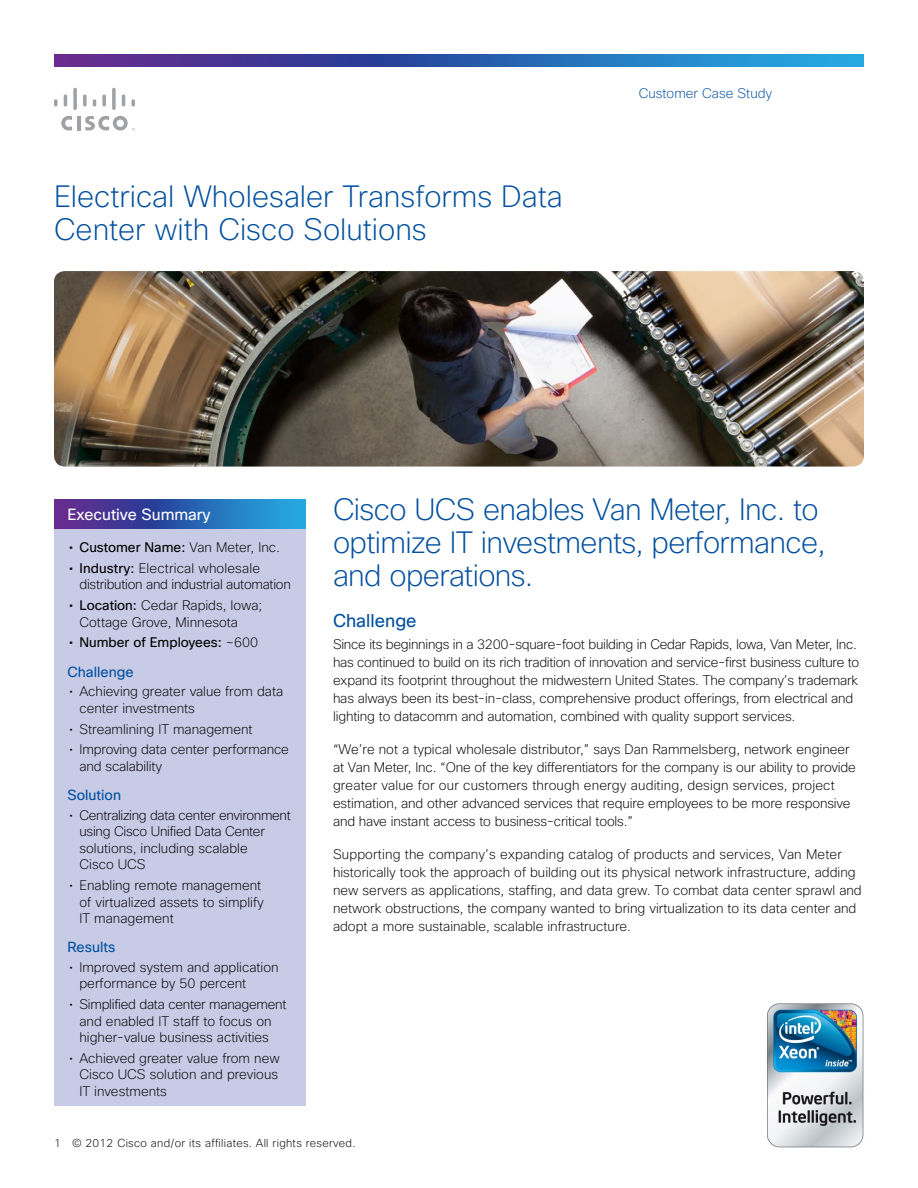
<style>
.page{position:relative;width:918px;height:1188px;background:#fff}
.page>*{position:absolute;margin:0;border:0;box-sizing:border-box;transform-origin:0 0}
.HeadSub{font:200 30px/33px "Cisco Sans";letter-spacing:-.02em;color:#024f9f}
.Head_1{font:200 30px/33px "Cisco Sans";color:#024f9f}
.Subhead_1{font:18px "Cisco Sans";color:#024f9f}
.SidebarTitle{font:15.75px "Cisco Sans";color:#fff}
.SidebarHead{font:14.25px "Cisco Sans";color:#024f9f}
.Body_1{font:200 13.5px/18px "Cisco Sans";color:#000}
.Body_1-2{font:200 13.5px/16.5px "Cisco Sans";letter-spacing:-.02em;color:#000}
.t1{font:13.5px "Cisco Sans";color:#000}
.Page_head_2{font:200 13.5px "Cisco Sans";color:#024f9f}
.Folio{font:200 11.25px "Cisco Sans";letter-spacing:.025em;color:#000}
.s1{font-weight:200}
.s2{font-weight:400}
</style>
<div class="page">
<svg style="left:54px;top:54px;width:810px;height:12px;background:#345eae"></svg>
<hr style="left:77px;top:116px;width:3px;height:14px;background:#9fa1a4">
<svg style="left:61px;top:116px;width:11px;height:14px"></svg>
<svg style="left:54px;top:99px;width:4px;height:7px"></svg>
<svg style="left:64px;top:94px;width:3px;height:12px"></svg>
<svg style="left:73px;top:88px;width:4px;height:22px"></svg>
<svg style="left:83px;top:94px;width:4px;height:12px"></svg>
<svg style="left:93px;top:99px;width:3px;height:7px"></svg>
<svg style="left:102px;top:94px;width:4px;height:12px"></svg>
<svg style="left:112px;top:88px;width:4px;height:22px"></svg>
<svg style="left:122px;top:94px;width:3px;height:12px"></svg>
<svg style="left:131px;top:99px;width:4px;height:7px"></svg>
<svg style="left:85px;top:116px;width:50px;height:14px"></svg>
<div style="left:54px;top:528px;width:252px;height:578px;background:#c7cbe6"></div>
<svg style="left:54px;top:499px;width:252px;height:30px;background:#345eae"></svg>
<img style="left:767px;top:1003px;width:97px;height:145px">
<img style="left:54px;top:271px;width:810px;height:196px">
<p class="Head_1" style="left:54px;top:180px;width:510px">Electrical Wholesaler Transforms Data<br>Center with Cisco Solutions</p>
<p class="Page_head_2" style="left:639px;top:85px;width:135px">Customer Case Study</p>
<p class="SidebarTitle" style="left:68px;top:505px;width:145px">Executive Summary</p>
<p class="t1" style="left:69px;top:539px;width:213px">• Customer Name: <span class="s1">Van Meter, Inc.</span></p>
<p class="Body_1-2" style="left:80px;top:560px;width:213px;text-indent:-10px"><span class="s2">• Industry:</span> Electrical wholesale distribution and industrial automation</p>
<p class="Body_1" style="left:80px;top:597px;width:184px;line-height:16.5px;text-indent:-10px"><span class="s2">• Location:</span> Cedar Rapids, Iowa;<br>Cottage Grove, Minnesota</p>
<p class="t1" style="left:69px;top:634px;width:191px">• Number of Employees: <span class="s1">~600</span></p>
<p class="SidebarHead" style="left:68px;top:662px;width:68px">Challenge</p>
<p class="Body_1" style="left:80px;top:683px;width:205px;line-height:16.5px;text-indent:-10px">• Achieving greater value from data center investments</p>
<p class="Body_1" style="left:69px;top:720px;width:185px">• Streamlining IT management</p>
<p class="Body_1" style="left:80px;top:741px;width:211px;line-height:16.5px;text-indent:-10px">• Improving data center performance and scalability</p>
<p class="SidebarHead" style="left:68px;top:786px;width:55px">Solution</p>
<p class="Body_1-2" style="left:80px;top:807px;width:213px;text-indent:-10px">• Centralizing data center environment using Cisco Unified Data Center solutions, including scalable<br>Cisco UCS</p>
<p class="Body_1" style="left:80px;top:877px;width:186px;line-height:16.5px;text-indent:-10px">• Enabling remote management of virtualized assets to simplify<br>IT management</p>
<p class="SidebarHead" style="left:68px;top:938px;width:49px">Results</p>
<p class="Body_1" style="left:80px;top:959px;width:201px;line-height:16.5px;text-indent:-10px">• Improved system and application performance by 50 percent</p>
<p class="Body_1" style="left:69px;top:996px;width:219px;line-height:16.5px;text-align:center">• Simplified data center management and enabled IT staff to focus on higher-value business activities</p>
<p class="Body_1" style="left:80px;top:1050px;width:202px;line-height:16.5px;text-indent:-10px">• Achieved greater value from new<br>Cisco UCS solution and previous<br>IT investments</p>
<p class="HeadSub" style="left:333px;top:493px;width:494px">Cisco UCS enables Van Meter, Inc. to optimize IT investments, performance, and operations.</p>
<p class="Subhead_1" style="left:333px;top:610px;width:85px">Challenge</p>
<p class="Body_1" style="left:333px;top:635px;width:528px">Since its beginnings in a 3200-square-foot building in Cedar Rapids, Iowa, Van Meter, Inc. has continued to build on its rich tradition of innovation and service-first business culture to expand its footprint throughout the midwestern United States. The company’s trademark has always been its best-in-class, comprehensive product offerings, from electrical and lighting to datacomm and automation, combined with quality support services.</p>
<p class="Body_1" style="left:333px;top:740px;width:525px">“We’re not a typical wholesale distributor,” says Dan Rammelsberg, network engineer at Van Meter, Inc. “One of the key differentiators for the company is our ability to provide greater value for our customers through energy auditing, design services, project estimation, and other advanced services that require employees to be more responsive and have instant access to business-critical tools.”</p>
<p class="Body_1" style="left:333px;top:845px;width:530px">Supporting the company’s expanding catalog of products and services, Van Meter historically took the approach of building out its physical network infrastructure, adding new servers as applications, staffing, and data grew. To combat data center sprawl and network obstructions, the company wanted to bring virtualization to its data center and adopt a more sustainable, scalable infrastructure.</p>
<p class="Folio" style="left:54px;top:1136px;width:303px">1 © 2012 Cisco and/or its affiliates. All rights reserved.</p>
</div>
